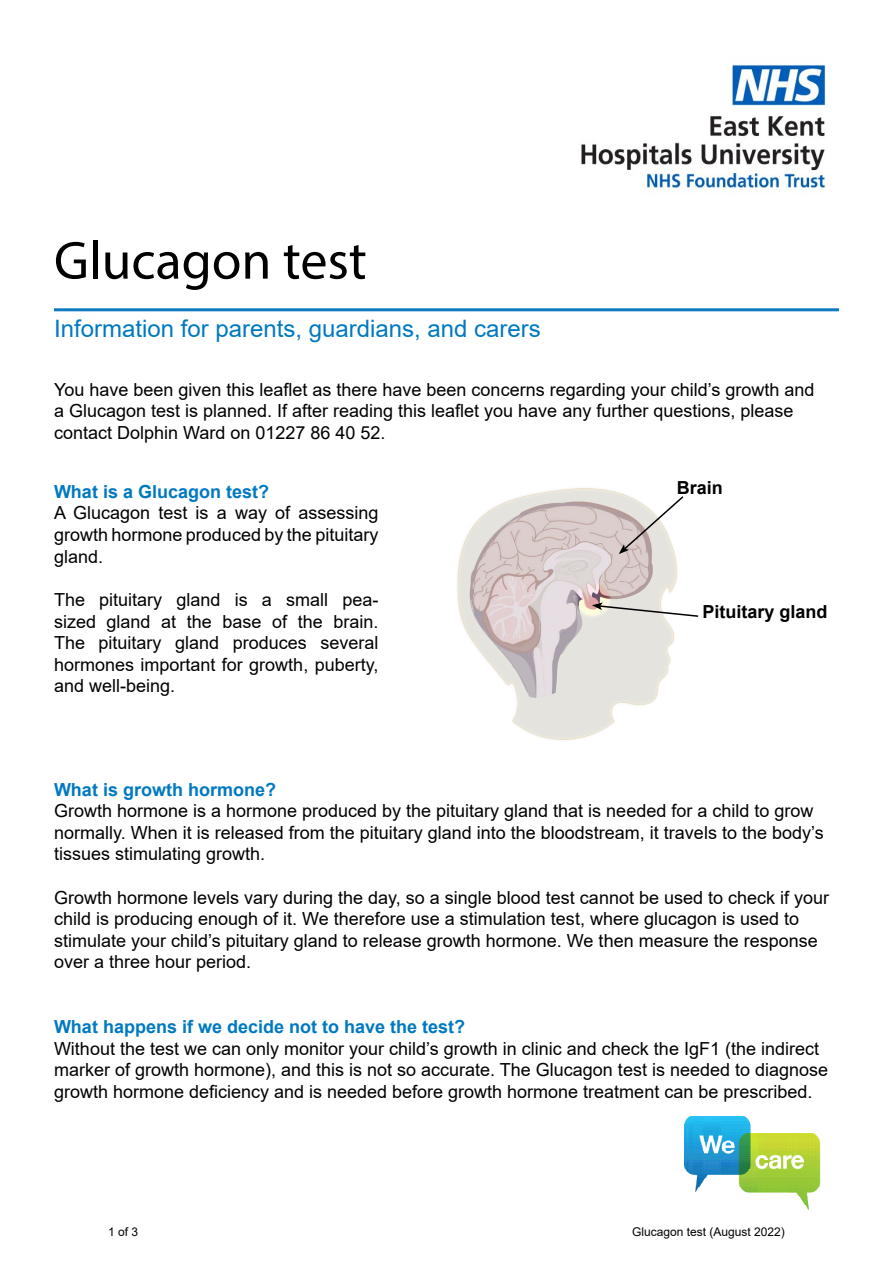
<style>
.page{position:relative;width:893px;height:1263px;background:#fff}
.page>*{position:absolute;margin:0;border:0;box-sizing:border-box;transform-origin:0 0}
.t1{font:54px "Myriad Pro";color:#000}
.t2{font:24px "Arial";color:#0079c1}
.t3{font:18px/21.6px "Arial";color:#000}
.t4{font:700 18px "Arial";color:#0079c1}
.t5{font:700 18px "Arial";color:#000}
.t6{font:12px "Arial";color:#000}
</style>
<div class="page">
<hr style="left:54px;top:308px;width:785px;height:3px;background:#0b7ac0">
<img style="left:581px;top:64px;width:245px;height:129px">
<img style="left:684px;top:1117px;width:137px;height:92px">
<img style="left:457px;top:488px;width:221px;height:252px">
<svg style="left:619px;top:495px;width:65px;height:59px"></svg>
<svg style="left:592px;top:602px;width:107px;height:16px"></svg>
<p class="t1" style="left:54px;top:227px;width:314px">Glucagon test</p>
<p class="t2" style="left:54px;top:312px;width:488px">Information for parents, guardians, and carers</p>
<p class="t3" style="left:54px;top:379px;width:762px">You have been given this leaflet as there have been concerns regarding your child’s growth and a Glucagon test is planned. If after reading this leaflet you have any further questions, please contact Dolphin Ward on 01227 86 40 52.</p>
<p class="t4" style="left:54px;top:479px;width:217px">What is a Glucagon test?</p>
<p class="t3" style="left:54px;top:502px;width:326px;text-align:justify">A Glucagon test is a way of assessing growth hormone produced by the pituitary gland.</p>
<p class="t3" style="left:54px;top:589px;width:326px;text-align:justify">The pituitary gland is a small pea&shy;sized gland at the base of the brain.<br>The pituitary gland produces several hormones important for growth, puberty, and well-being.</p>
<p class="t5" style="left:677px;top:475px;width:48px">Brain</p>
<p class="t5" style="left:702px;top:599px;width:127px">Pituitary gland</p>
<p class="t4" style="left:54px;top:776px;width:224px">What is growth hormone?</p>
<p class="t3" style="left:54px;top:800px;width:771px">Growth hormone is a hormone produced by the pituitary gland that is needed for a child to grow normally. When it is released from the pituitary gland into the bloodstream, it travels to the body’s tissues stimulating growth.</p>
<p class="t3" style="left:54px;top:886px;width:777px">Growth hormone levels vary during the day, so a single blood test cannot be used to check if your child is producing enough of it. We therefore use a stimulation test, where glucagon is used to stimulate your child’s pituitary gland to release growth hormone. We then measure the response over a three hour period.</p>
<p class="t4" style="left:54px;top:1014px;width:413px">What happens if we decide not to have the test?</p>
<p class="t3" style="left:54px;top:1037px;width:776px">Without the test we can only monitor your child’s growth in clinic and check the IgF1 (the indirect marker of growth hormone), and this is not so accurate. The Glucagon test is needed to diagnose growth hormone deficiency and is needed before growth hormone treatment can be prescribed.</p>
<p class="t6" style="left:108px;top:1223px;width:32px">1 of 3</p>
<p class="t6" style="left:632px;top:1223px;width:154px">Glucagon test (August 2022)</p>
</div>
